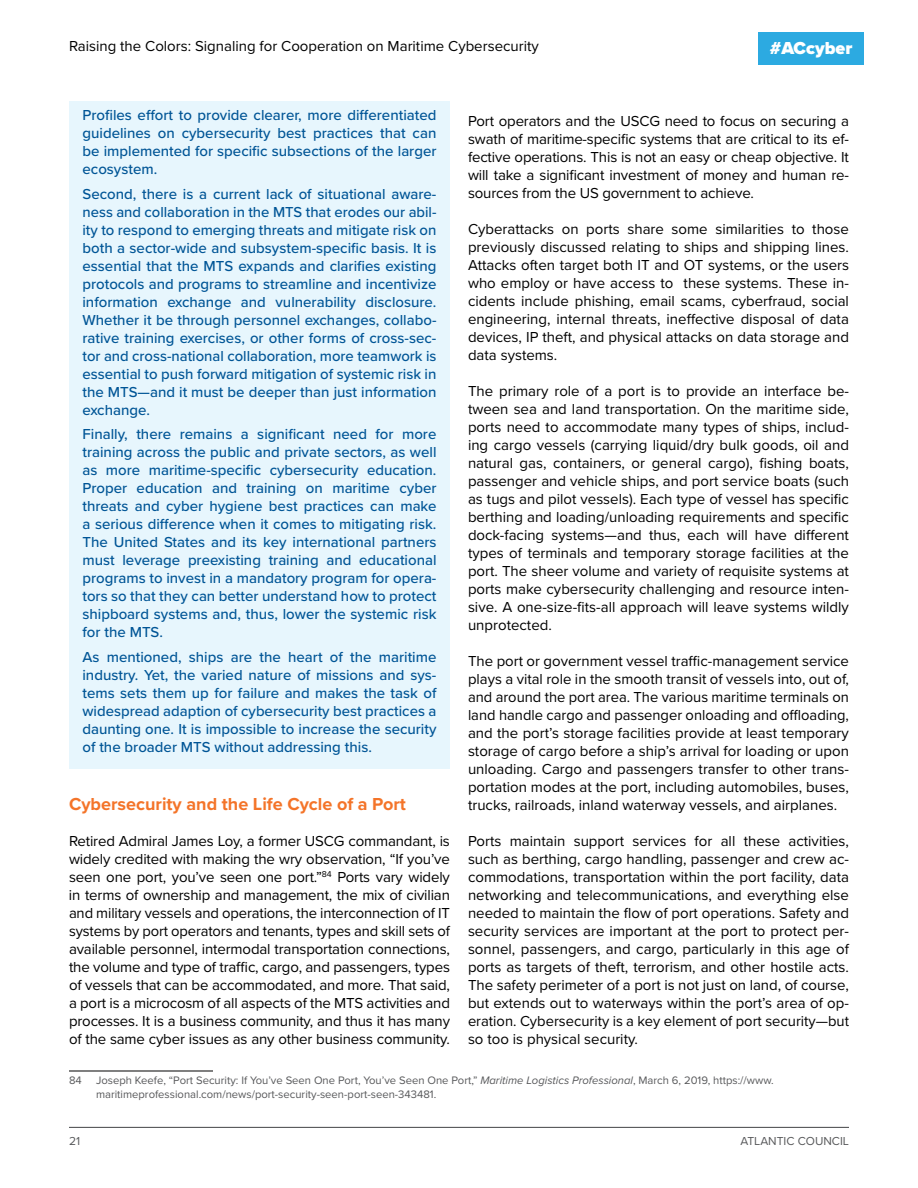
<style>
.page{position:relative;width:918px;height:1188px;background:#fff}
.page>*{position:absolute;margin:0;border:0;box-sizing:border-box;transform-origin:0 0}
.t1{font:700 18px "Proxima Nova";color:#f47429}
.t2{font:900 18px "Proxima Nova";color:#fff}
.t3{font:15px/18px "Proxima Nova";color:#000;text-align:justify}
.t4{font:500 15px/18px "Proxima Nova";color:#005596;text-align:justify}
.t5{font:12px "Proxima Nova";color:#58595b}
.t6{font:11.25px/13.5px "Proxima Nova";color:#58595b}
.s1{font-style:italic}
</style>
<div class="page">
<hr style="left:69px;top:1127px;width:780px;height:1px;background:#58595b">
<div style="left:758px;top:32px;width:106px;height:33px;background:#2caae1"></div>
<div style="left:69px;top:101px;width:381px;height:89px;background:#e7f6fd"></div>
<div style="left:69px;top:180px;width:381px;height:251px;background:#e7f6fd"></div>
<div style="left:69px;top:421px;width:381px;height:233px;background:#e7f6fd"></div>
<div style="left:69px;top:644px;width:381px;height:125px;background:#e7f6fd"></div>
<hr style="left:69px;top:1071px;width:144px;height:1px;background:#000">
<p class="t3" style="left:69px;top:37px;width:471px">Raising the Colors: Signaling for Cooperation on Maritime Cybersecurity</p>
<p class="t2" style="left:770px;top:35px;width:84px">#ACcyber</p>
<p class="t4" style="left:82px;top:105px;width:356px">Profiles effort to provide clearer, more differentiated guidelines on cybersecurity best practices that can be implemented for specific subsections of the larger ecosystem.</p>
<p class="t4" style="left:82px;top:184px;width:356px">Second, there is a current lack of situational aware&shy;ness and collaboration in the MTS that erodes our abil&shy;ity to respond to emerging threats and mitigate risk on both a sector-wide and subsystem-specific basis. It is essential that the MTS expands and clarifies existing protocols and programs to streamline and incentivize information exchange and vulnerability disclosure.<br>Whether it be through personnel exchanges, collabo&shy;rative training exercises, or other forms of cross-sec&shy;tor and cross-national collaboration, more teamwork is essential to push forward mitigation of systemic risk in the MTS—and it must be deeper than just information exchange.</p>
<p class="t4" style="left:82px;top:425px;width:356px">Finally, there remains a significant need for more training across the public and private sectors, as well as more maritime-specific cybersecurity education.<br>Proper education and training on maritime cyber threats and cyber hygiene best practices can make a serious difference when it comes to mitigating risk.<br>The United States and its key international partners must leverage preexisting training and educational programs to invest in a mandatory program for opera&shy;tors so that they can better understand how to protect shipboard systems and, thus, lower the systemic risk for the MTS.</p>
<p class="t4" style="left:82px;top:648px;width:356px">As mentioned, ships are the heart of the maritime industry. Yet, the varied nature of missions and sys&shy;tems sets them up for failure and makes the task of widespread adaption of cybersecurity best practices a daunting one. It is impossible to increase the security of the broader MTS without addressing this.</p>
<p class="t3" style="left:468px;top:111px;width:383px">Port operators and the USCG need to focus on securing a swath of maritime-specific systems that are critical to its ef&shy;fective operations. This is not an easy or cheap objective. It will take a significant investment of money and human re&shy;sources from the US government to achieve.</p>
<p class="t3" style="left:468px;top:219px;width:383px">Cyberattacks on ports share some similarities to those previously discussed relating to ships and shipping lines.<br>Attacks often target both IT and OT systems, or the users who employ or have access to these systems. These in&shy;cidents include phishing, email scams, cyberfraud, social engineering, internal threats, ineffective disposal of data devices, IP theft, and physical attacks on data storage and data systems.</p>
<p class="t3" style="left:468px;top:381px;width:383px">The primary role of a port is to provide an interface be&shy;tween sea and land transportation. On the maritime side, ports need to accommodate many types of ships, includ&shy;ing cargo vessels (carrying liquid/dry bulk goods, oil and natural gas, containers, or general cargo), fishing boats, passenger and vehicle ships, and port service boats (such as tugs and pilot vessels). Each type of vessel has specific berthing and loading/unloading requirements and specific dock-facing systems—and thus, each will have different types of terminals and temporary storage facilities at the port. The sheer volume and variety of requisite systems at ports make cybersecurity challenging and resource inten&shy;sive. A one-size-fits-all approach will leave systems wildly unprotected.</p>
<p class="t3" style="left:468px;top:651px;width:383px">The port or government vessel traffic-management service plays a vital role in the smooth transit of vessels into, out of, and around the port area. The various maritime terminals on land handle cargo and passenger onloading and offloading, and the port’s storage facilities provide at least temporary storage of cargo before a ship’s arrival for loading or upon unloading. Cargo and passengers transfer to other trans&shy;portation modes at the port, including automobiles, buses, trucks, railroads, inland waterway vessels, and airplanes.</p>
<p class="t3" style="left:468px;top:831px;width:383px">Ports maintain support services for all these activities, such as berthing, cargo handling, passenger and crew ac&shy;commodations, transportation within the port facility, data networking and telecommunications, and everything else needed to maintain the flow of port operations. Safety and security services are important at the port to protect per&shy;sonnel, passengers, and cargo, particularly in this age of ports as targets of theft, terrorism, and other hostile acts.<br>The safety perimeter of a port is not just on land, of course, but extends out to waterways within the port’s area of op&shy;eration. Cybersecurity is a key element of port security—but so too is physical security.</p>
<p class="t1" style="left:69px;top:791px;width:339px">Cybersecurity and the Life Cycle of a Port</p>
<p class="t3" style="left:69px;top:831px;width:383px">Retired Admiral James Loy, a former USCG commandant, is widely credited with making the wry observation, “If you’ve seen one port, you’ve seen one port.”<sup>84</sup> Ports vary widely in terms of ownership and management, the mix of civilian and military vessels and operations, the interconnection of IT systems by port operators and tenants, types and skill sets of available personnel, intermodal transportation connections, the volume and type of traffic, cargo, and passengers, types of vessels that can be accommodated, and more. That said, a port is a microcosm of all aspects of the MTS activities and processes. It is a business community, and thus it has many of the same cyber issues as any other business community.</p>
<p class="t6" style="left:69px;top:1074px;width:14px">84</p>
<p class="t6" style="left:96px;top:1074px;width:679px">Joseph Keefe, “Port Security: If You’ve Seen One Port, You’ve Seen One Port,” <span class="s1">Maritime Logistics Professional</span>, March 6, 2019, https://www. maritimeprofessional.com/news/port-security-seen-port-seen-343481.</p>
<p class="t5" style="left:69px;top:1132px;width:13px">21</p>
<p class="t5" style="left:740px;top:1132px;width:110px">ATLANTIC COUNCIL</p>
</div>
